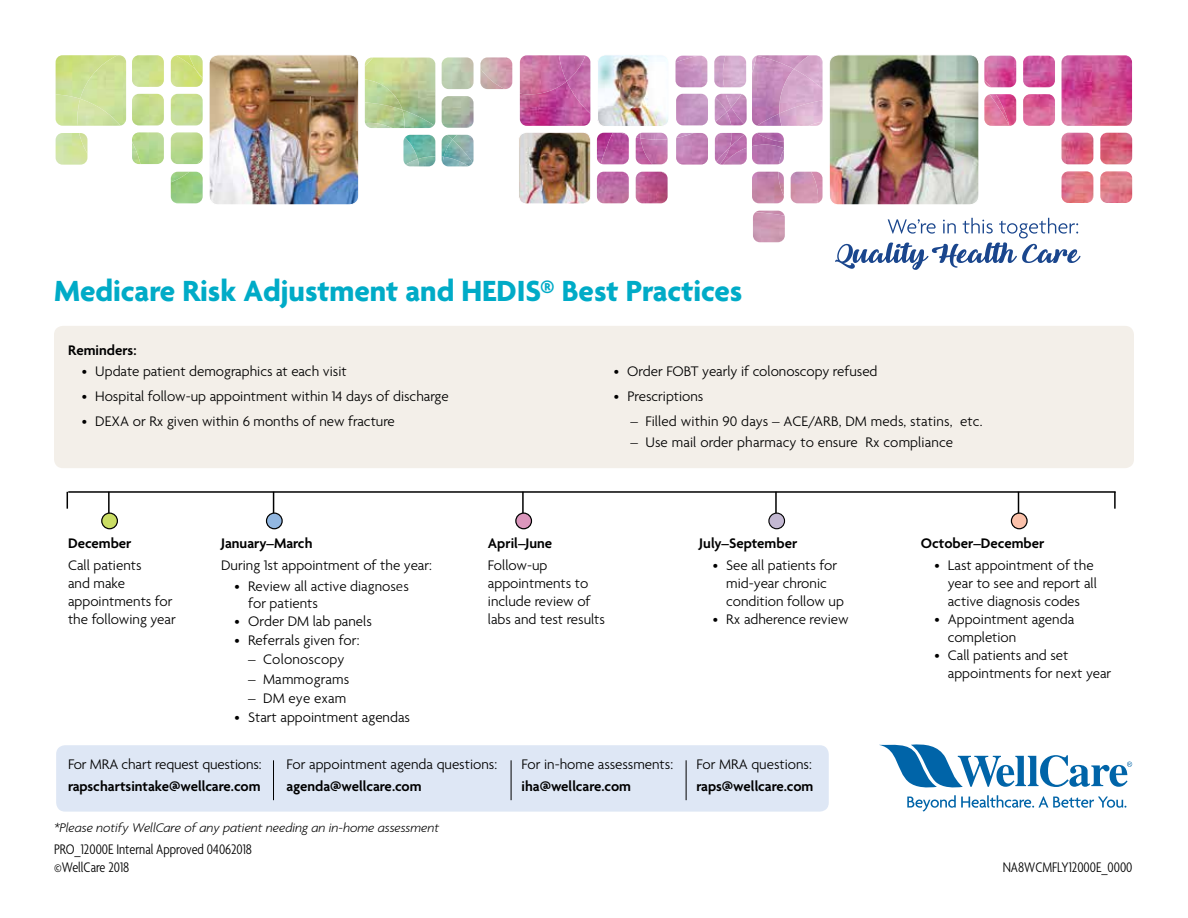
<style>
.page{position:relative;width:1188px;height:918px;background:#fff}
.page>*{position:absolute;margin:0;border:0;box-sizing:border-box;transform-origin:0 0}
.t1{font:700 31.5px "Agenda";color:#00abc7}
.t2{font:300 15px/18px "Agenda";color:#000}
.t3{font:600 15px/21.5px "Agenda";color:#000}
.t4{font:300 condensed 15px "Agenda";color:#000}
.t5{font:italic 300 13.5px "Agenda";color:#000}
.s1{font-family:"Calibri"}
.s2{font-weight:300}
.s3{font-weight:600}
</style>
<div class="page">
<div style="left:54px;top:326px;width:1080px;height:142px;background:#f3efe9;border-radius:9px"></div>
<svg style="left:835px;top:218px;width:245px;height:52px"></svg>
<svg style="left:67px;top:492px;width:1px;height:17px"></svg>
<svg style="left:1114px;top:493px;width:2px;height:16px"></svg>
<hr style="left:68px;top:491px;width:1048px;height:2px;background:#000">
<hr style="left:108px;top:492px;width:2px;height:28px;background:#000">
<div style="left:102px;top:513px;width:15px;height:16px;background:#cadd64;border-radius:50%"></div>
<div style="left:101px;top:513px;width:17px;height:16px;border:1px solid #000;border-radius:50%"></div>
<svg style="left:273px;top:493px;width:1px;height:20px"></svg>
<div style="left:267px;top:513px;width:15px;height:16px;background:#92b7e1;border-radius:50%"></div>
<div style="left:266px;top:513px;width:17px;height:16px;border:1px solid #000;border-radius:50%"></div>
<hr style="left:522px;top:492px;width:2px;height:28px;background:#000">
<div style="left:516px;top:513px;width:15px;height:16px;background:#db96bc;border-radius:50%"></div>
<div style="left:515px;top:513px;width:17px;height:16px;border:1px solid #000;border-radius:50%"></div>
<hr style="left:775px;top:492px;width:2px;height:28px;background:#000">
<div style="left:769px;top:513px;width:16px;height:16px;background:#c3b8d2;border-radius:50%"></div>
<div style="left:768px;top:513px;width:17px;height:16px;border:1px solid #000;border-radius:50%"></div>
<svg style="left:1018px;top:493px;width:1px;height:20px"></svg>
<div style="left:1011px;top:513px;width:16px;height:16px;background:#fbc1aa;border-radius:50%"></div>
<div style="left:1011px;top:513px;width:17px;height:16px;border:1px solid #000;border-radius:50%"></div>
<img style="left:56px;top:55px;width:1076px;height:71px">
<img style="left:359px;top:57px;width:14px;height:22px">
<img style="left:597px;top:124px;width:4px;height:36px">
<img style="left:601px;top:132px;width:143px;height:32px">
<img style="left:405px;top:110px;width:29px;height:18px">
<img style="left:990px;top:61px;width:19px;height:64px">
<img style="left:979px;top:55px;width:11px;height:70px">
<img style="left:757px;top:55px;width:37px;height:1px">
<img style="left:731px;top:56px;width:63px;height:70px">
<img style="left:757px;top:113px;width:27px;height:29px">
<img style="left:794px;top:55px;width:35px;height:14px">
<img style="left:779px;top:69px;width:50px;height:30px">
<img style="left:779px;top:99px;width:50px;height:27px">
<img style="left:818px;top:172px;width:5px;height:31px">
<svg style="left:808px;top:124px;width:12px;height:2px"></svg>
<img style="left:453px;top:126px;width:21px;height:36px">
<img style="left:444px;top:140px;width:29px;height:26px">
<img style="left:716px;top:147px;width:7px;height:17px">
<img style="left:723px;top:145px;width:61px;height:67px">
<img style="left:753px;top:212px;width:32px;height:30px">
<img style="left:778px;top:149px;width:40px;height:54px">
<img style="left:567px;top:55px;width:31px;height:69px">
<img style="left:616px;top:56px;width:115px;height:82px">
<img style="left:723px;top:56px;width:33px;height:51px">
<img style="left:640px;top:91px;width:87px;height:49px">
<img style="left:80px;top:55px;width:129px;height:71px">
<img style="left:359px;top:79px;width:43px;height:23px">
<img style="left:359px;top:102px;width:46px;height:37px">
<img style="left:189px;top:55px;width:20px;height:53px">
<svg style="left:196px;top:70px;width:7px;height:10px"></svg>
<img style="left:359px;top:123px;width:33px;height:5px">
<img style="left:480px;top:55px;width:87px;height:39px">
<img style="left:559px;top:55px;width:26px;height:26px">
<img style="left:419px;top:156px;width:49px;height:10px">
<svg style="left:403px;top:139px;width:16px;height:27px"></svg>
<img style="left:56px;top:95px;width:31px;height:70px">
<img style="left:77px;top:99px;width:63px;height:65px">
<img style="left:209px;top:55px;width:150px;height:148px">
<div style="left:209px;top:54px;width:150px;height:151px;border:1px solid #fff;border-radius:9px"></div>
<img style="left:829px;top:55px;width:150px;height:148px">
<div style="left:829px;top:54px;width:150px;height:151px;border:1px solid #fff;border-radius:9px"></div>
<img style="left:520px;top:134px;width:69px;height:68px">
<div style="left:518px;top:132px;width:73px;height:72px;border:1px solid #fff;border-radius:8px"></div>
<img style="left:598px;top:55px;width:71px;height:72px">
<div style="left:597px;top:54px;width:72px;height:73px;border:1px solid #fff;border-radius:8px"></div>
<div style="left:56px;top:745px;width:773px;height:67px;background:#dee7f5;border-radius:9px"></div>
<svg style="left:879px;top:744px;width:253px;height:44px"></svg>
<svg style="left:907px;top:795px;width:220px;height:17px"></svg>
<hr style="left:273px;top:760px;width:1px;height:40px;background:#000">
<hr style="left:511px;top:760px;width:1px;height:40px;background:#000">
<hr style="left:686px;top:760px;width:1px;height:40px;background:#000">
<h1 class="t1" style="left:54px;top:271px;width:690px">Medicare Risk Adjustment and HEDIS® Best Practices</h1>
<p class="t3" style="left:68px;top:339px;width:70px">Reminders:</p>
<p class="t2" style="left:95px;top:362px;width:253px">Update patient demographics at each visit</p>
<p class="t2" style="left:82px;top:387px;width:368px">• Hospital follow-up appointment within 14 days of discharge</p>
<p class="t2" style="left:82px;top:412px;width:315px">• DEXA or Rx given within 6 months of new fracture</p>
<p class="t2" style="left:82px;top:362px;width:7px">•</p>
<p class="t3" style="left:68px;top:532px;width:65px">December</p>
<p class="t2" style="left:68px;top:556px;width:109px">Call patients<br>and make appointments for the following year</p>
<p class="t3" style="left:221px;top:532px;width:93px">January–March</p>
<p class="t2" style="left:221px;top:556px;width:212px">During 1st appointment of the year:</p>
<p class="t2" style="left:248px;top:578px;width:162px;line-height:16.8px;text-indent:-14px">• Review all active diagnos<span class="s1">e</span>s for patients</p>
<p class="t2" style="left:235px;top:612px;width:139px">• Order DM lab panels</p>
<p class="t2" style="left:235px;top:631px;width:126px">• Referrals given for:</p>
<p class="t2" style="left:248px;top:650px;width:98px">– Colonoscopy</p>
<p class="t2" style="left:248px;top:670px;width:103px">– Mammograms</p>
<p class="t2" style="left:248px;top:689px;width:100px">– DM eye exam</p>
<p class="t2" style="left:235px;top:708px;width:177px">• Start appointment agendas</p>
<p class="t2" style="left:614px;top:362px;width:265px">• Order FOBT yearly if colonoscopy refused</p>
<p class="t2" style="left:614px;top:387px;width:91px">• Prescriptions</p>
<p class="t2" style="left:630px;top:412px;width:354px">– Filled within 90 days – ACE/ARB, DM meds, statins, etc.</p>
<p class="t2" style="left:630px;top:433px;width:324px">– Use mail order pharmacy to ensure Rx compliance</p>
<p class="t3" style="left:488px;top:532px;width:66px">April–June</p>
<p class="t2" style="left:488px;top:556px;width:119px">Follow-up appointments to include review of labs and test results</p>
<p class="t3" style="left:699px;top:532px;width:100px">July–September</p>
<p class="t2" style="left:726px;top:556px;width:119px;text-indent:-13px">• See all patients for mid-year chronic condition follow up</p>
<p class="t2" style="left:713px;top:610px;width:137px">• Rx adherence review</p>
<p class="t3" style="left:921px;top:532px;width:125px">October–December</p>
<p class="t2" style="left:948px;top:556px;width:150px;text-indent:-14px">• Last appointment of the year to see and report all active diagnosis codes</p>
<p class="t2" style="left:948px;top:610px;width:128px;text-indent:-14px">• Appointment agenda completion</p>
<p class="t2" style="left:948px;top:646px;width:165px;text-indent:-14px">• Call patients and set appointments for next year</p>
<p class="t3" style="left:68px;top:753px;width:195px"><span class="s2">For MRA chart request questions: </span>rapschartsintake@wellcare.com</p>
<p class="t2" style="left:287px;top:754px;width:212px;line-height:21.5px">For appointment agenda questions: <span class="s3">agenda@wellcare.com</span></p>
<p class="t2" style="left:522px;top:754px;width:153px;line-height:21.5px">For in-home assessments: <span class="s3">iha@wellcare.com</span></p>
<p class="t3" style="left:697px;top:753px;width:118px"><span class="s2">For MRA questions: </span>raps@wellcare.com</p>
<p class="t5" style="left:54px;top:819px;width:387px">*Please notify WellCare of any patient needing an in-home assessment</p>
<p class="t4" style="left:54px;top:841px;width:200px">PRO_12000E Internal Approved 04062018</p>
<p class="t4" style="left:54px;top:859px;width:77px">©WellCare 2018</p>
<p class="t4" style="left:1003px;top:859px;width:131px">NA8WCMFLY12000E_0000</p>
</div>
